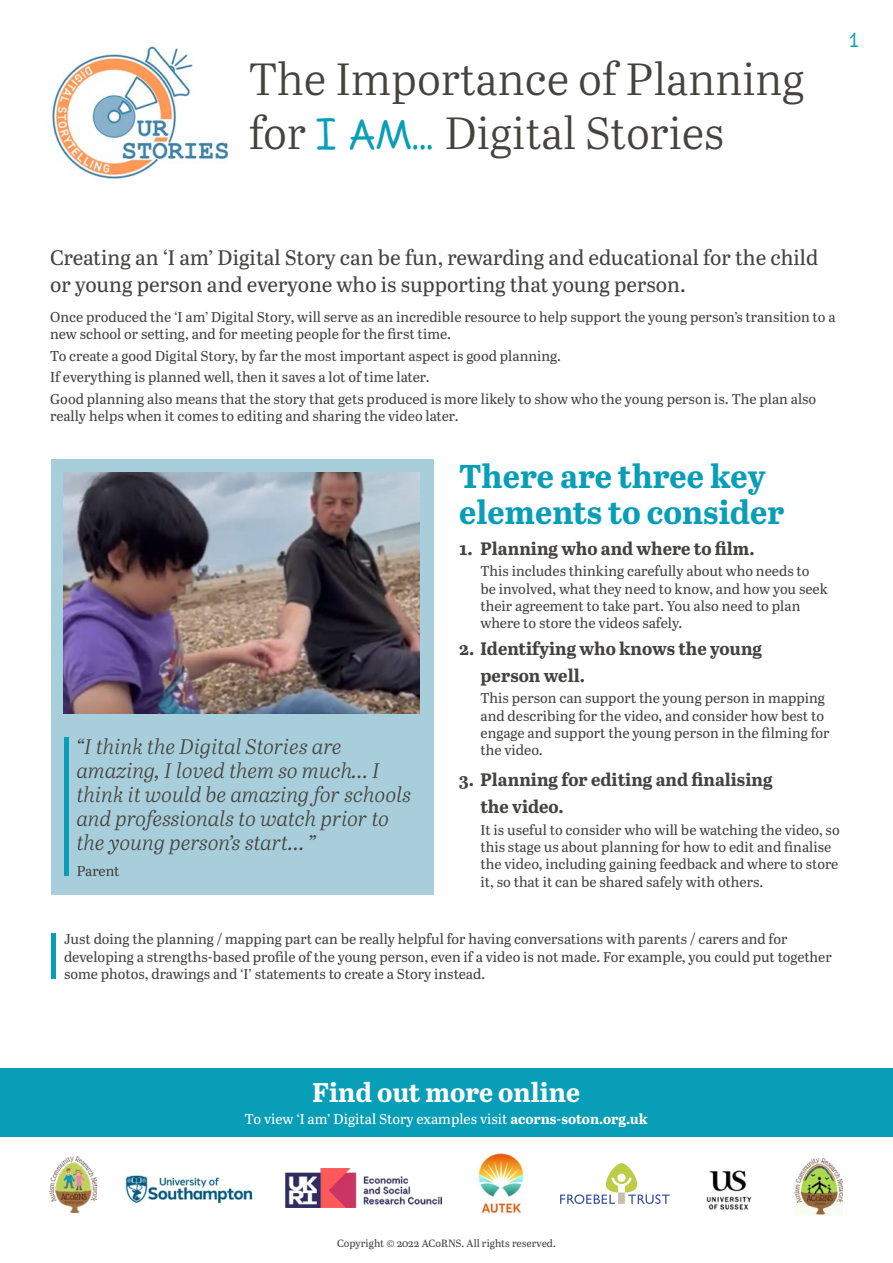
<style>
.page{position:relative;width:893px;height:1263px;background:#fff}
.page>*{position:absolute;margin:0;border:0;box-sizing:border-box;transform-origin:0 0}
.t1{font:45px/54px "Abril Text Lt";color:#444340}
.t2{font:700 33px/36px "Abril Text";color:#089eb7}
.t3{font:700 27px "Abril Text";color:#fff}
.t4{font:italic 21px/24px "Abril Text Lt";color:#444340}
.t5{font:21px/27px "Abril Text";color:#444340}
.t6{font:expanded 21px "Nexa Rust Handmade";color:#089eb7}
.t7{font:700 18px/27px "Abril Text";color:#444340}
.t8{font:14.25px/17.2px "Abril Text";color:#444340}
.t9{font:14.25px "Abril Text";color:#fff}
.t10{font:10.5px "Abril Text";color:#444340}
.s1{font-family:"Nexa Rust Handmade";font-stretch:expanded;color:#089eb7}
.s2{font-weight:700}
</style>
<div class="page">
<div style="left:0;top:1068px;width:893px;height:68px;background:#089eb7"></div>
<img style="left:285px;top:1168px;width:156px;height:40px">
<img style="left:125px;top:1174px;width:128px;height:30px">
<img style="left:706px;top:1170px;width:46px;height:40px">
<svg style="left:560px;top:1163px;width:110px;height:41px"></svg>
<img style="left:49px;top:1157px;width:48px;height:56px">
<img style="left:795px;top:1157px;width:48px;height:59px">
<img style="left:478px;top:1153px;width:46px;height:60px">
<div style="left:51px;top:459px;width:383px;height:436px;background:#a8cedb"></div>
<hr style="left:64px;top:737px;width:4px;height:138px;background:#089eb7">
<div style="left:51px;top:933px;width:5px;height:46px;background:#089eb7"></div>
<img style="left:51px;top:46px;width:177px;height:133px">
<img style="left:64px;top:473px;width:355px;height:241px">
<h1 class="t1" style="left:249px;top:50px;width:557px">The Importance of Planning for <span class="s1">I am...</span> Digital Stories</h1>
<h3 class="t6" style="left:849px;top:28px;width:11px">1</h3>
<h3 class="t5" style="left:50px;top:243px;width:769px">Creating an ‘I am’ Digital Story can be fun, rewarding and educational for the child or young person and everyone who is supporting that young person.</h3>
<p class="t8" style="left:50px;top:308px;width:787px">Once produced the ‘I am’ Digital Story, will serve as an incredible resource to help support the young person’s transition to a new school or setting, and for meeting people for the first time.</p>
<p class="t8" style="left:50px;top:344px;width:768px;line-height:21.5px">To create a good Digital Story, by far the most important aspect is good planning.<br>If everything is planned well, then it saves a lot of time later.<br>Good planning also means that the story that gets produced is more likely to show who the young person is. The plan also</p>
<p class="t8" style="left:50px;top:407px;width:410px">really helps when it comes to editing and sharing the video later.</p>
<h3 class="t4" style="left:77px;top:733px;width:336px">“I think the Digital Stories are amazing, I loved them so much… I think it would be amazing for schools and professionals to watch prior to the young person’s start… ”</h3>
<p class="t8" style="left:77px;top:861px;width:44px">Parent</p>
<h2 class="t2" style="left:459px;top:456px;width:327px">There are three key elements to consider</h2>
<p class="t7" style="left:459px;top:534px;width:297px">1. Planning who and where to film.</p>
<p class="t8" style="left:480px;top:562px;width:349px">This includes thinking carefully about who needs to be involved, what they need to know, and how you seek their agreement to take part. You also need to plan where to store the videos safely.</p>
<p class="t7" style="left:480px;top:634px;width:283px;text-indent:-21px">2. Identifying who knows the young person well.</p>
<p class="t8" style="left:480px;top:689px;width:351px">This person can support the young person in mapping and describing for the video, and consider how best to engage and support the young person in the filming for the video.</p>
<p class="t7" style="left:480px;top:766px;width:294px;text-indent:-21px">3. Planning for editing and finalising the video.</p>
<p class="t8" style="left:480px;top:821px;width:361px">It is useful to consider who will be watching the video, so this stage us about planning for how to edit and finalise the video, including gaining feedback and where to store it, so that it can be shared safely with others.</p>
<p class="t8" style="left:64px;top:930px;width:769px">Just doing the planning / mapping part can be really helpful for having conversations with parents / carers and for developing a strengths-based profile of the young person, even if a video is not made. For example, you could put together some photos, drawings and ‘I’ statements to create a Story instead.</p>
<h3 class="t3" style="left:312px;top:1072px;width:269px">Find out more online</h3>
<p class="t9" style="left:245px;top:1108px;width:404px">To view ‘I am’ Digital Story examples visit <span class="s2">acorns-soton.org.uk</span></p>
<p class="t10" style="left:337px;top:1235px;width:220px">Copyright © 2022 ACoRNS. All rights reserved.</p>
</div>
